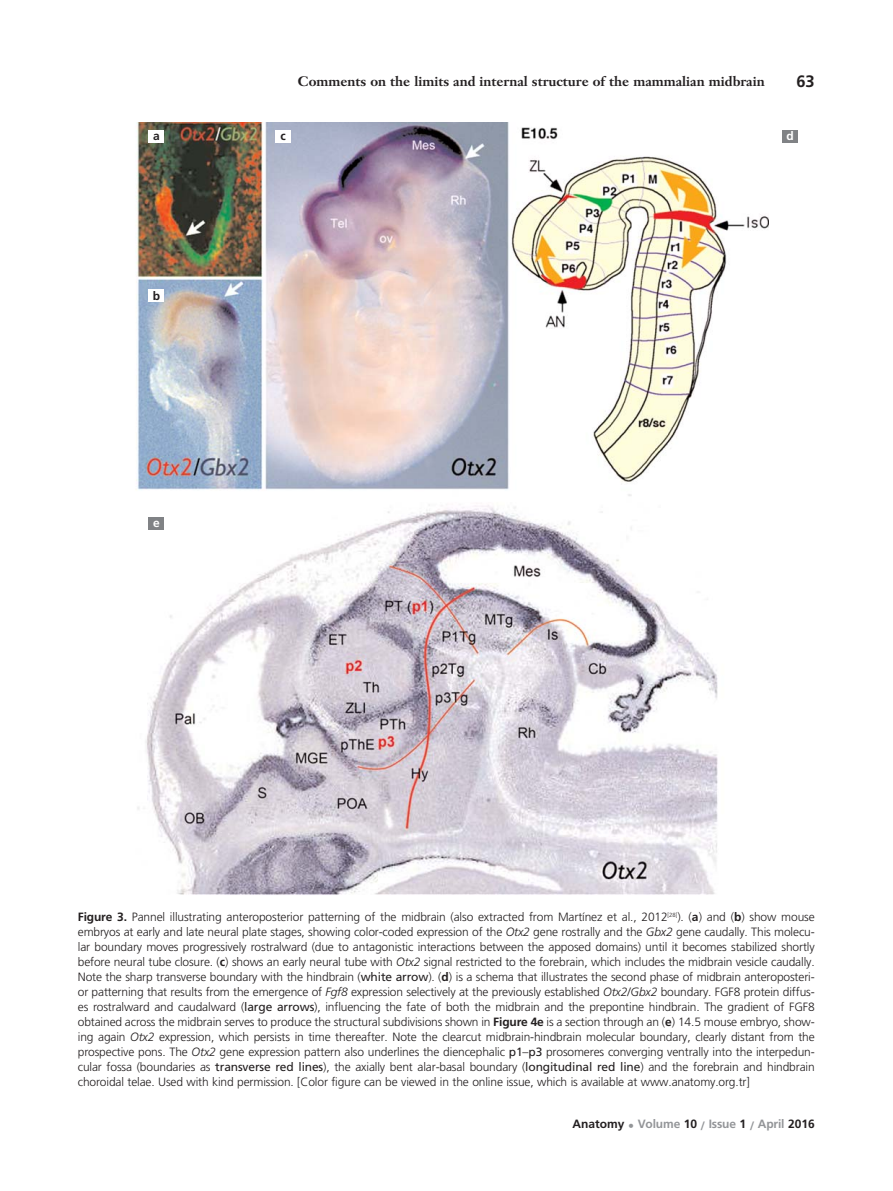
<style>
.page{position:relative;width:893px;height:1191px;background:#fff}
.page>*{position:absolute;margin:0;border:0;box-sizing:border-box;transform-origin:0 0}
.t1{font:700 16.5px "Frutiger";color:#231f20}
.t2{font:700 13.5px "Janson Text";color:#231f20}
.t3{font:300 12px/15px "Frutiger";letter-spacing:-.01em;color:#231f20;text-align:justify}
.t4{font:700 12px "Frutiger";letter-spacing:-.01em;color:#939598}
.t5{font:700 12px "Frutiger";color:#231f20}
.t6{font:700 12px "Frutiger";color:#fff}
.s1{font-weight:700}
.s2{font-style:italic}
.s3{font-weight:400}
.s4{color:#231f20}
</style>
<div class="page">
<img style="left:136px;top:122px;width:632px;height:773px">
<div style="left:149px;top:130px;width:15px;height:13px;background:#fff"></div>
<div style="left:275px;top:130px;width:16px;height:13px;background:#fff"></div>
<div style="left:782px;top:130px;width:16px;height:13px;background:#808285"></div>
<div style="left:149px;top:289px;width:15px;height:13px;background:#fff"></div>
<div style="left:149px;top:517px;width:15px;height:13px;background:#808285"></div>
<p class="t2" style="left:298px;top:76px;width:468px">Comments on the limits and internal structure of the mammalian midbrain</p>
<h1 class="t1" style="left:796px;top:74px;width:20px">63</h1>
<p class="t5" style="left:153px;top:131px;width:8px">a</p>
<p class="t5" style="left:281px;top:131px;width:7px">c</p>
<p class="t6" style="left:787px;top:131px;width:9px">d</p>
<p class="t5" style="left:153px;top:290px;width:9px">b</p>
<p class="t6" style="left:153px;top:518px;width:8px">e</p>
<p class="t3" style="left:78px;top:910px;width:738px"><span class="s1">Figure 3.</span> Pannel illustrating anteroposterior patterning of the midbrain (also extracted from Martínez et al., 2012<sup>[28]</sup>). (<span class="s1">a</span>) and (<span class="s1">b</span>) show mouse embryos at early and late neural plate stages, showing color-coded expression of the <span class="s2">Otx2</span> gene rostrally and the <span class="s2">Gbx2</span> gene caudally. This molecu&shy;lar boundary moves progressively rostralward (due to antagonistic interactions between the apposed domains) until it becomes stabilized shortly before neural tube closure. (<span class="s1">c</span>) shows an early neural tube with <span class="s2">Otx2</span> signal restricted to the forebrain, which includes the midbrain vesicle caudally.<br>Note the sharp transverse boundary with the hindbrain (<span class="s3">white arrow</span>). (<span class="s1">d</span>) is a schema that illustrates the second phase of midbrain anteroposteri&shy;or patterning that results from the emergence of <span class="s2">Fgf8</span> expression selectively at the previously established <span class="s2">Otx2/Gbx2</span> boundary. FGF8 protein diffus&shy;es rostralward and caudalward (<span class="s3">large arrows</span>), influencing the fate of both the midbrain and the prepontine hindbrain. The gradient of FGF8 obtained across the midbrain serves to produce the structural subdivisions shown in <span class="s1">Figure 4e</span> is a section through an (<span class="s1">e</span>) 14.5 mouse embryo, show&shy;ing again <span class="s2">Otx2</span> expression, which persists in time thereafter. Note the clearcut midbrain-hindbrain molecular boundary, clearly distant from the prospective pons. The <span class="s2">Otx2</span> gene expression pattern also underlines the diencephalic <span class="s3">p1</span>–<span class="s3">p3</span> prosomeres converging ventrally into the interpedun&shy;cular fossa (boundaries as <span class="s3">transverse red lines</span>), the axially bent alar-basal boundary (<span class="s3">longitudinal red line</span>) and the forebrain and hindbrain choroidal telae. Used with kind permission. [Color figure can be viewed in the online issue, which is available at www.anatomy.org.tr]</p>
<p class="t4" style="left:573px;top:1119px;width:244px"><span class="s4">Anatomy</span> • Volume <span class="s4">10</span> / Issue <span class="s4">1</span> / April <span class="s4">2016</span></p>
</div>
